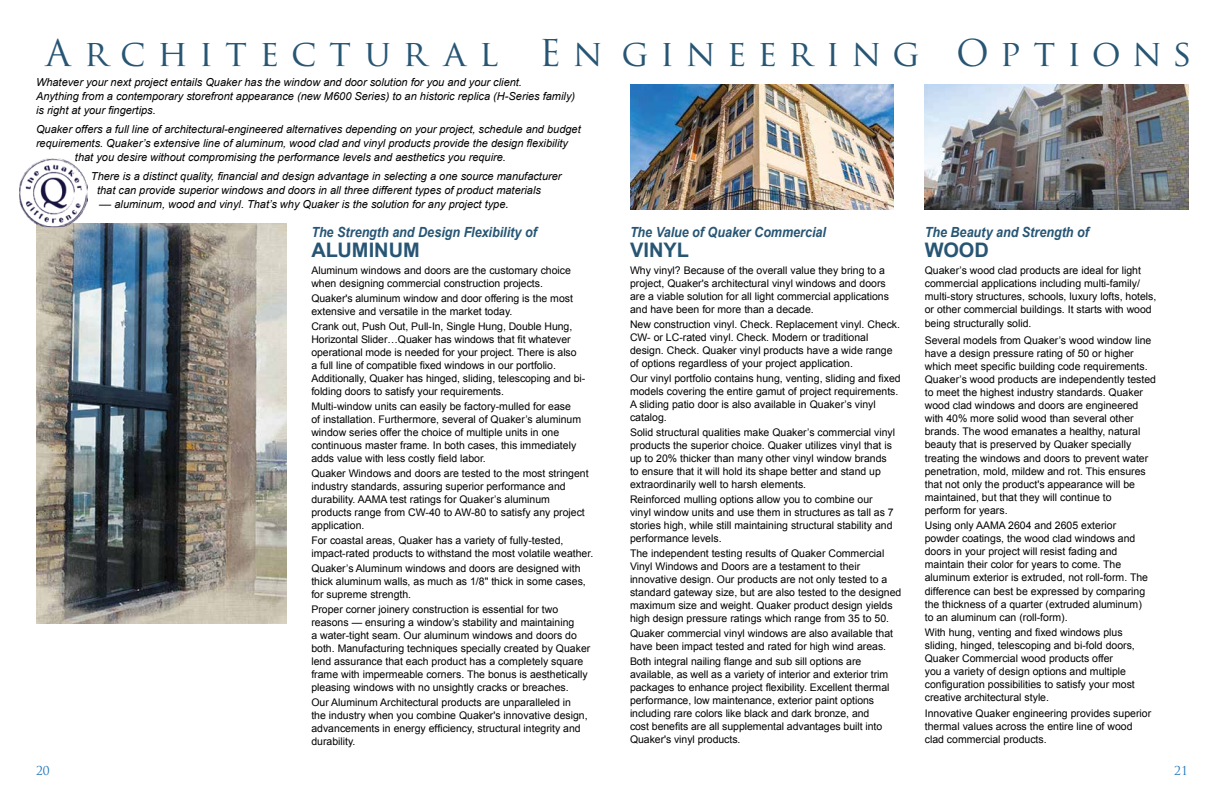
<style>
.page{position:relative;width:1224px;height:792px;background:#fff}
.page>*{position:absolute;margin:0;border:0;box-sizing:border-box;transform-origin:0 0}
.t1{font:36px "Trajan Pro";letter-spacing:.32em;color:#275674}
.t2{font:700 20px "Arial";color:#275674}
.t3{font:italic 700 14px "Arial";letter-spacing:-.005em;color:#275674;scale:.9 1}
.t4{font:12px "Trajan Pro";color:#1c75bc}
.t5{font:italic 11px/14px "Arial";color:#000}
.t6{font:10.5px/13px "Arial";color:#000}
.s1{font-size:12px}
</style>
<div class="page">
<img style="left:630px;top:84px;width:264px;height:126px">
<img style="left:925px;top:84px;width:264px;height:126px">
<img style="left:36px;top:223px;width:251px;height:401px">
<img style="left:19px;top:158px;width:69px;height:69px">
<h1 class="t1" style="left:46px;top:30px;width:558px">Architectur al En</h1>
<p class="t5" style="left:36px;top:76px;width:541px">Whatever your next project entails Quaker has the window and door solution for you and your client.<br>Anything from a contemporary storefront appearance (new M600 Series) to an historic replica (H-Series family) is right at your fingertips.</p>
<p class="t5" style="left:36px;top:123px;width:546px">Quaker offers a full line of architectural-engineered alternatives depending on your project, schedule and budget</p>
<p class="t5" style="left:36px;top:137px;width:534px">requirements. Quaker’s extensive line of aluminum, wood clad and vinyl products provide the design flexibility</p>
<p class="t5" style="left:75px;top:151px;width:433px">that you desire without compromising the performance levels and aesthetics you require.</p>
<p class="t5" style="left:97px;top:170px;width:466px;text-indent:-6px">There is a distinct quality, financial and design advantage in selecting a one source manufacturer that can provide superior windows and doors in all three different types of product materials<br>–– aluminum, wood and vinyl. That’s why Quaker is the solution for any project type<span class="s1">.</span></p>
<h3 class="t3" style="left:311px;top:223px;width:252px">The Strength and Design Flexibility of</h3>
<h2 class="t2" style="left:311px;top:237px;width:110px">ALUMINUM</h2>
<p class="t6" style="left:311px;top:264px;width:261px">Aluminum windows and doors are the customary choice when designing commercial construction projects.</p>
<p class="t6" style="left:311px;top:292px;width:263px">Quaker's aluminum window and door offering is the most extensive and versatile in the market today.</p>
<p class="t6" style="left:311px;top:320px;width:275px">Crank out, Push Out, Pull-In, Single Hung, Double Hung, Horizontal Slider…Quaker has windows that fit whatever operational mode is needed for your project. There is also<br>a full line of compatible fixed windows in our portfolio.<br>Additionally, Quaker has hinged, sliding, telescoping and bi&shy;folding doors to satisfy your requirements.</p>
<p class="t6" style="left:311px;top:400px;width:271px">Multi-window units can easily be factory-mulled for ease of installation. Furthermore, several of Quaker’s aluminum window series offer the choice of multiple units in one continuous master frame. In both cases, this immediately adds value with less costly field labor.</p>
<p class="t6" style="left:311px;top:467px;width:279px">Quaker Windows and doors are tested to the most stringent industry standards, assuring superior performance and durability. AAMA test ratings for Quaker’s aluminum products range from CW-40 to AW-80 to satisfy any project application.</p>
<p class="t6" style="left:311px;top:534px;width:283px">For coastal areas, Quaker has a variety of fully-tested, impact-rated products to withstand the most volatile weather.</p>
<p class="t6" style="left:311px;top:562px;width:276px">Quaker’s Aluminum windows and doors are designed with thick aluminum walls, as much as 1/8" thick in some cases, for supreme strength.</p>
<p class="t6" style="left:311px;top:603px;width:280px">Proper corner joinery construction is essential for two reasons — ensuring a window’s stability and maintaining<br>a water-tight seam. Our aluminum windows and doors do both. Manufacturing techniques specially created by Quaker lend assurance that each product has a completely square frame with impermeable corners. The bonus is aesthetically pleasing windows with no unsightly cracks or breaches.</p>
<p class="t6" style="left:311px;top:696px;width:278px">Our Aluminum Architectural products are unparalleled in the industry when you combine Quaker's innovative design, advancements in energy efficiency, structural integrity and durability.</p>
<h1 class="t1" style="left:622px;top:30px;width:572px">gineering Options</h1>
<h3 class="t3" style="left:630px;top:223px;width:219px">The Value of Quaker Commercial</h3>
<h2 class="t2" style="left:630px;top:237px;width:61px">VINYL</h2>
<p class="t6" style="left:630px;top:264px;width:261px">Why vinyl? Because of the overall value they bring to a project, Quaker's architectural vinyl windows and doors are a viable solution for all light commercial applications and have been for more than a decade.</p>
<p class="t6" style="left:630px;top:318px;width:272px">New construction vinyl. Check. Replacement vinyl. Check.<br>CW- or LC-rated vinyl. Check. Modern or traditional design. Check. Quaker vinyl products have a wide range of options regardless of your project application.</p>
<p class="t6" style="left:630px;top:372px;width:272px">Our vinyl portfolio contains hung, venting, sliding and fixed models covering the entire gamut of project requirements.<br>A sliding patio door is also available in Quaker’s vinyl catalog.</p>
<p class="t6" style="left:630px;top:426px;width:267px">Solid structural qualities make Quaker’s commercial vinyl products the superior choice. Quaker utilizes vinyl that is up to 20% thicker than many other vinyl window brands to ensure that it will hold its shape better and stand up extraordinarily well to harsh elements.</p>
<p class="t6" style="left:630px;top:493px;width:265px">Reinforced mulling options allow you to combine our vinyl window units and use them in structures as tall as 7 stories high, while still maintaining structural stability and performance levels.</p>
<p class="t6" style="left:630px;top:547px;width:273px">The independent testing results of Quaker Commercial Vinyl Windows and Doors are a testament to their innovative design. Our products are not only tested to a standard gateway size, but are also tested to the designed maximum size and weight. Quaker product design yields high design pressure ratings which range from 35 to 50.</p>
<p class="t6" style="left:630px;top:627px;width:265px">Quaker commercial vinyl windows are also available that have been impact tested and rated for high wind areas.</p>
<p class="t6" style="left:630px;top:655px;width:261px">Both integral nailing flange and sub sill options are available, as well as a variety of interior and exterior trim packages to enhance project flexibility. Excellent thermal performance, low maintenance, exterior paint options including rare colors like black and dark bronze, and cost benefits are all supplemental advantages built into Quaker's vinyl products.</p>
<h3 class="t3" style="left:925px;top:223px;width:184px">The Beauty and Strength of</h3>
<h2 class="t2" style="left:925px;top:237px;width:66px">WOOD</h2>
<p class="t6" style="left:925px;top:264px;width:233px">Quaker’s wood clad products are ideal for light commercial applications including multi-family/ multi-story structures, schools, luxury lofts, hotels, or other commercial buildings. It starts with wood being structurally solid.</p>
<p class="t6" style="left:925px;top:333px;width:233px">Several models from Quaker’s wood window line have a design pressure rating of 50 or higher which meet specific building code requirements.<br>Quaker’s wood products are independently tested to meet the highest industry standards. Quaker wood clad windows and doors are engineered with 40% more solid wood than several other brands. The wood emanates a healthy, natural beauty that is preserved by Quaker specially treating the windows and doors to prevent water penetration, mold, mildew and rot. This ensures that not only the product's appearance will be maintained, but that they will continue to<br>perform for years.</p>
<p class="t6" style="left:925px;top:519px;width:225px">Using only AAMA 2604 and 2605 exterior powder coatings, the wood clad windows and doors in your project will resist fading and maintain their color for years to come. The aluminum exterior is extruded, not roll-form. The difference can best be expressed by comparing the thickness of a quarter (extruded aluminum) to an aluminum can (roll-form).</p>
<p class="t6" style="left:925px;top:626px;width:212px">With hung, venting and fixed windows plus sliding, hinged, telescoping and bi-fold doors, Quaker Commercial wood products offer<br>you a variety of design options and multiple configuration possibilities to satisfy your most creative architectural style.</p>
<p class="t6" style="left:925px;top:706px;width:228px">Innovative Quaker engineering provides superior thermal values across the entire line of wood clad commercial products.</p>
<p class="t4" style="left:36px;top:763px;width:15px">20</p>
<p class="t4" style="left:1174px;top:763px;width:15px">21</p>
</div>
